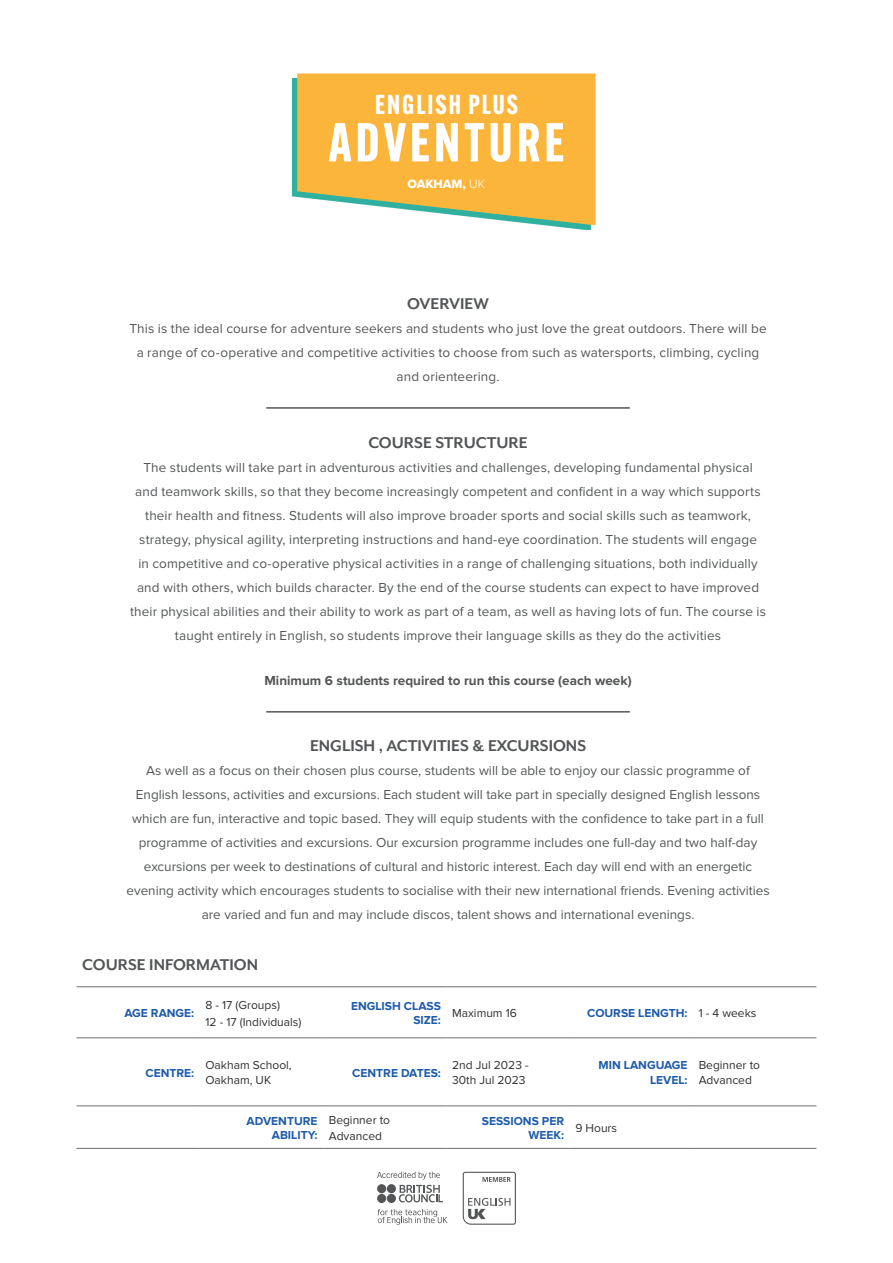
<style>
.page{position:relative;width:893px;height:1263px;background:#fff}
.page>*{position:absolute;margin:0;border:0;box-sizing:border-box;transform-origin:0 0}
.t1{font:700 53.55px "Alternate Gothic Cond ATF";letter-spacing:.075em;color:#fff}
.t2{font:700 26.85px "Alternate Gothic Cond ATF";letter-spacing:.075em;color:#fff}
.t3{font:700 18px "Mr Eaves XL Mod OT";color:#545557}
.t4{font:13.5px/24px "Proxima Nova";letter-spacing:.01em;color:#545557;text-align:center}
.t5{font:700 13.5px "Proxima Nova";color:#545557}
.t6{font:12.45px "Proxima Nova Extrabld";color:#fff}
.Sub_Heads_Blue{font:12px "Proxima Nova";color:#312f30}
.Sub_Heads_Blue-2{font:700 12px/14.4px "Proxima Nova";color:#1e5baa;text-align:right}
.s1{font-family:"Proxima Nova";font-weight:300}
</style>
<div class="page">
<hr style="left:892px;top:0;width:1px;height:1263px;background:#1e5baa">
<hr style="left:266px;top:711px;width:364px;height:1px;background:#545557">
<hr style="left:266px;top:407px;width:364px;height:2px;background:#545557">
<svg style="left:463px;top:1172px;width:53px;height:53px"></svg>
<svg style="left:377px;top:1172px;width:63px;height:7px"></svg>
<svg style="left:377px;top:1209px;width:70px;height:16px"></svg>
<svg style="left:399px;top:1185px;width:44px;height:17px"></svg>
<div style="left:377px;top:1184px;width:9px;height:9px;background:#545557;border-radius:50%"></div>
<div style="left:387px;top:1184px;width:9px;height:9px;background:#545557;border-radius:50%"></div>
<div style="left:377px;top:1194px;width:9px;height:9px;background:#545557;border-radius:50%"></div>
<div style="left:387px;top:1194px;width:9px;height:9px;background:#545557;border-radius:50%"></div>
<hr style="left:77px;top:986px;width:123px;height:1px;background:#6c6d70">
<hr style="left:200px;top:986px;width:123px;height:1px;background:#6c6d70">
<hr style="left:323px;top:986px;width:123px;height:1px;background:#6c6d70">
<hr style="left:446px;top:986px;width:124px;height:1px;background:#6c6d70">
<hr style="left:570px;top:986px;width:123px;height:1px;background:#6c6d70">
<hr style="left:693px;top:986px;width:123px;height:1px;background:#6c6d70">
<hr style="left:77px;top:1037px;width:123px;height:1px;background:#6c6d70">
<hr style="left:200px;top:1037px;width:123px;height:1px;background:#6c6d70">
<hr style="left:323px;top:1037px;width:123px;height:1px;background:#6c6d70">
<hr style="left:446px;top:1037px;width:124px;height:1px;background:#6c6d70">
<hr style="left:570px;top:1037px;width:123px;height:1px;background:#6c6d70">
<hr style="left:693px;top:1037px;width:123px;height:1px;background:#6c6d70">
<hr style="left:77px;top:1105px;width:123px;height:1px;background:#6c6d70">
<hr style="left:200px;top:1105px;width:123px;height:1px;background:#6c6d70">
<hr style="left:323px;top:1105px;width:123px;height:1px;background:#6c6d70">
<hr style="left:446px;top:1105px;width:124px;height:1px;background:#6c6d70">
<hr style="left:570px;top:1105px;width:123px;height:1px;background:#6c6d70">
<hr style="left:693px;top:1105px;width:123px;height:1px;background:#6c6d70">
<hr style="left:77px;top:1148px;width:123px;height:1px;background:#6c6d70">
<hr style="left:200px;top:1148px;width:123px;height:1px;background:#6c6d70">
<hr style="left:323px;top:1148px;width:123px;height:1px;background:#6c6d70">
<hr style="left:446px;top:1148px;width:124px;height:1px;background:#6c6d70">
<hr style="left:570px;top:1148px;width:123px;height:1px;background:#6c6d70">
<hr style="left:693px;top:1148px;width:123px;height:1px;background:#6c6d70">
<svg style="left:292px;top:78px;width:298px;height:152px"></svg>
<svg style="left:297px;top:73px;width:298px;height:152px;background:#f5ba4d"></svg>
<p class="t2" style="left:375px;top:88px;width:144px">ENGLISH PLUS</p>
<p class="t1" style="left:329px;top:109px;width:237px">ADVENTURE</p>
<p class="t6" style="left:408px;top:175px;width:79px">OAKHAM, <span class="s1">UK</span></p>
<p class="t3" style="left:407px;top:295px;width:83px">OVERVIEW</p>
<p class="t4" style="left:129px;top:317px;width:639px">This is the ideal course for adventure seekers and students who just love the great outdoors. There will be a range of co-operative and competitive activities to choose from such as watersports, climbing, cycling and orienteering.</p>
<p class="t3" style="left:368px;top:433px;width:161px">COURSE STRUCTURE</p>
<p class="t4" style="left:130px;top:455px;width:638px">The students will take part in adventurous activities and challenges, developing fundamental physical<br>and teamwork skills, so that they become increasingly competent and confident in a way which supports their health and fitness. Students will also improve broader sports and social skills such as teamwork, strategy, physical agility, interpreting instructions and hand-eye coordination. The students will engage<br>in competitive and co-operative physical activities in a range of challenging situations, both individually and with others, which builds character. By the end of the course students can expect to have improved their physical abilities and their ability to work as part of a team, as well as having lots of fun. The course is taught entirely in English, so students improve their language skills as they do the activities</p>
<p class="t5" style="left:264px;top:675px;width:369px">Minimum 6 students required to run this course (each week)</p>
<p class="t3" style="left:310px;top:737px;width:278px">ENGLISH , ACTIVITIES &amp; EXCURSIONS</p>
<p class="t4" style="left:126px;top:759px;width:645px">As well as a focus on their chosen plus course, students will be able to enjoy our classic programme of English lessons, activities and excursions. Each student will take part in specially designed English lessons which are fun, interactive and topic based. They will equip students with the confidence to take part in a full programme of activities and excursions. Our excursion programme includes one full-day and two half-day excursions per week to destinations of cultural and historic interest. Each day will end with an energetic evening activity which encourages students to socialise with their new international friends. Evening activities are varied and fun and may include discos, talent shows and international evenings.</p>
<p class="t3" style="left:82px;top:955px;width:178px">COURSE INFORMATION</p>
<p class="Sub_Heads_Blue-2" style="left:124px;top:1006px;width:71px">AGE RANGE:</p>
<p class="Sub_Heads_Blue" style="left:205px;top:998px;width:76px">8 - 17 (Groups)</p>
<p class="Sub_Heads_Blue" style="left:205px;top:1015px;width:97px">12 - 17 (Individuals)</p>
<p class="Sub_Heads_Blue-2" style="left:351px;top:999px;width:91px">ENGLISH CLASS<br>SIZE:</p>
<p class="Sub_Heads_Blue" style="left:452px;top:1006px;width:66px">Maximum 16</p>
<p class="Sub_Heads_Blue-2" style="left:587px;top:1006px;width:102px">COURSE LENGTH:</p>
<p class="Sub_Heads_Blue" style="left:699px;top:1006px;width:59px">1 - 4 weeks</p>
<p class="Sub_Heads_Blue-2" style="left:146px;top:1066px;width:50px">CENTRE:</p>
<p class="Sub_Heads_Blue" style="left:205px;top:1058px;width:88px">Oakham School,</p>
<p class="Sub_Heads_Blue" style="left:205px;top:1073px;width:67px">Oakham, UK</p>
<p class="Sub_Heads_Blue-2" style="left:352px;top:1066px;width:90px">CENTRE DATES:</p>
<p class="Sub_Heads_Blue" style="left:452px;top:1058px;width:78px">2nd Jul 2023 -</p>
<p class="Sub_Heads_Blue" style="left:452px;top:1073px;width:75px">30th Jul 2023</p>
<p class="Sub_Heads_Blue-2" style="left:598px;top:1059px;width:91px">MIN LANGUAGE<br>LEVEL:</p>
<p class="Sub_Heads_Blue" style="left:699px;top:1058px;width:63px">Beginner to</p>
<p class="Sub_Heads_Blue" style="left:699px;top:1073px;width:55px">Advanced</p>
<p class="Sub_Heads_Blue-2" style="left:246px;top:1114px;width:73px">ADVENTURE<br>ABILITY:</p>
<p class="Sub_Heads_Blue" style="left:329px;top:1113px;width:63px">Beginner to</p>
<p class="Sub_Heads_Blue" style="left:329px;top:1129px;width:55px">Advanced</p>
<p class="Sub_Heads_Blue-2" style="left:482px;top:1114px;width:84px">SESSIONS PER<br>WEEK:</p>
<p class="Sub_Heads_Blue" style="left:575px;top:1121px;width:43px">9 Hours</p>
</div>
